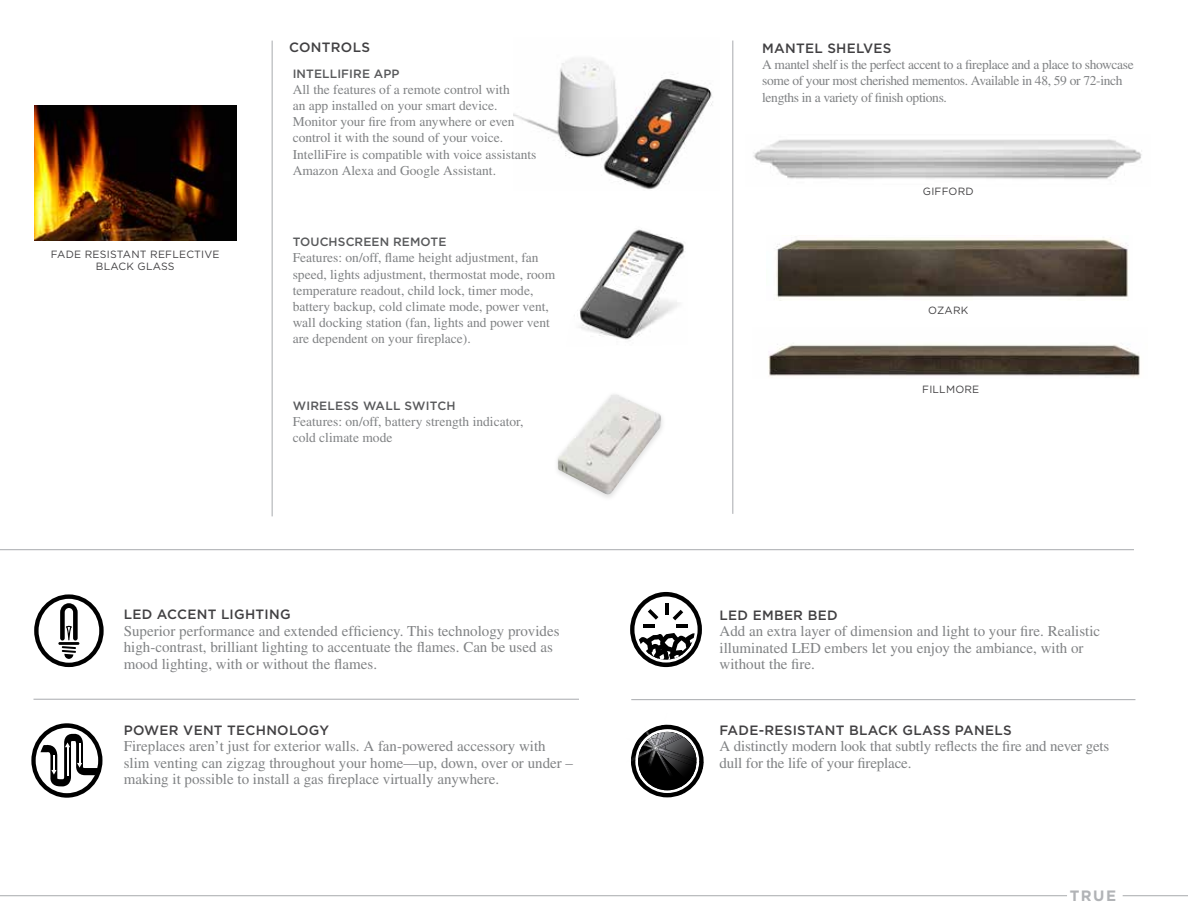
<style>
.page{position:relative;width:1188px;height:918px;background:#fff}
.page>*{position:absolute;margin:0;border:0;box-sizing:border-box;transform-origin:0 0}
.t1{font:15px/16.5px "Times";color:#808284}
.t2{font:700 15px "Gotham";color:#b1b3b6}
.t3{font:13.5px/16.2px "Times";color:#808284}
.t4{font:13.5px/16.2px "Times";letter-spacing:-.025em;color:#808284}
.t5{font:500 13.5px "Gotham";letter-spacing:.02em;color:#414042}
.t6{font:500 12px "Gotham";letter-spacing:.01em;color:#58595b}
.t7{font:10.5px/12.6px "Gotham";letter-spacing:.02em;color:#414042;text-align:center}
</style>
<div class="page">
<img style="left:34px;top:105px;width:202px;height:135px">
<hr style="left:0;top:549px;width:1134px;height:1px;background:#b1b3b6">
<img style="left:776px;top:237px;width:353px;height:64px">
<img style="left:753px;top:139px;width:389px;height:40px">
<img style="left:768px;top:343px;width:372px;height:35px">
<hr style="left:631px;top:699px;width:504px;height:1px;background:#b1b3b6">
<hr style="left:33px;top:699px;width:546px;height:1px;background:#b1b3b6">
<hr style="left:272px;top:41px;width:1px;height:475px;background:#b1b3b6">
<hr style="left:732px;top:41px;width:1px;height:473px;background:#b1b3b6">
<div style="left:34px;top:594px;width:70px;height:73px;border:4px solid #000;border-radius:50%"></div>
<hr style="left:58px;top:642px;width:21px;height:3px;background:#000">
<svg style="left:60px;top:603px;width:18px;height:56px"></svg>
<svg style="left:31px;top:723px;width:71px;height:75px"></svg>
<svg style="left:630px;top:592px;width:72px;height:75px"></svg>
<svg style="left:631px;top:724px;width:73px;height:74px"></svg>
<hr style="left:1123px;top:895px;width:65px;height:1px;background:#b1b3b6">
<hr style="left:0;top:895px;width:1067px;height:1px;background:#b1b3b6">
<img style="left:574px;top:229px;width:110px;height:111px">
<img style="left:514px;top:58px;width:199px;height:132px">
<img style="left:558px;top:394px;width:103px;height:101px">
<p class="t7" style="left:51px;top:248px;width:170px">FADE RESISTANT REFLECTIVE<br>BLACK GLASS</p>
<p class="t5" style="left:289px;top:42px;width:82px">CONTROLS</p>
<p class="t6" style="left:293px;top:69px;width:108px">INTELLIFIRE APP</p>
<p class="t3" style="left:293px;top:83px;width:245px">All the features of a remote control with<br>an app installed on your smart device.<br>Monitor your fire from anywhere or even control it with the sound of your voice.<br>IntelliFire is compatible with voice assistants Amazon Alexa and Google Assistant.</p>
<p class="t6" style="left:293px;top:237px;width:155px">TOUCHSCREEN REMOTE</p>
<p class="t3" style="left:293px;top:251px;width:264px">Features: on/off, flame height adjustment, fan speed, lights adjustment, thermostat mode, room temperature readout, child lock, timer mode, battery backup, cold climate mode, power vent, wall docking station (fan, lights and power vent are dependent on your fireplace).</p>
<p class="t6" style="left:293px;top:401px;width:164px">WIRELESS WALL SWITCH</p>
<p class="t3" style="left:293px;top:415px;width:232px">Features: on/off, battery strength indicator, cold climate mode</p>
<p class="t5" style="left:124px;top:607px;width:168px">LED ACCENT LIGHTING</p>
<p class="t1" style="left:124px;top:624px;width:437px">Superior performance and extended efficiency. This technology provides high-contrast, brilliant lighting to accentuate the flames. Can be used as mood lighting, with or without the flames.</p>
<p class="t5" style="left:124px;top:722px;width:207px">POWER VENT TECHNOLOGY</p>
<p class="t1" style="left:124px;top:739px;width:451px">Fireplaces aren’t just for exterior walls. A fan-powered accessory with slim venting can zigzag throughout your home—up, down, over or under – making it possible to install a gas fireplace virtually anywhere.</p>
<p class="t5" style="left:762px;top:40px;width:131px">MANTEL SHELVES</p>
<p class="t4" style="left:762px;top:58px;width:373px">A mantel shelf is the perfect accent to a fireplace and a place to showcase some of your most cherished mementos. Available in 48, 59 or 72-inch lengths in a variety of finish options.</p>
<p class="t7" style="left:923px;top:185px;width:52px">GIFFORD</p>
<p class="t7" style="left:928px;top:304px;width:42px">OZARK</p>
<p class="t7" style="left:922px;top:383px;width:59px">FILLMORE</p>
<p class="t5" style="left:720px;top:607px;width:119px">LED EMBER BED</p>
<p class="t1" style="left:720px;top:624px;width:382px">Add an extra layer of dimension and light to your fire. Realistic illuminated LED embers let you enjoy the ambiance, with or without the fire.</p>
<p class="t5" style="left:720px;top:725px;width:294px">FADE-RESISTANT BLACK GLASS PANELS</p>
<p class="t1" style="left:720px;top:740px;width:391px">A distinctly modern look that subtly reflects the fire and never gets dull for the life of your fireplace.</p>
<p class="t2" style="left:1070px;top:887px;width:48px">TRUE</p>
</div>
